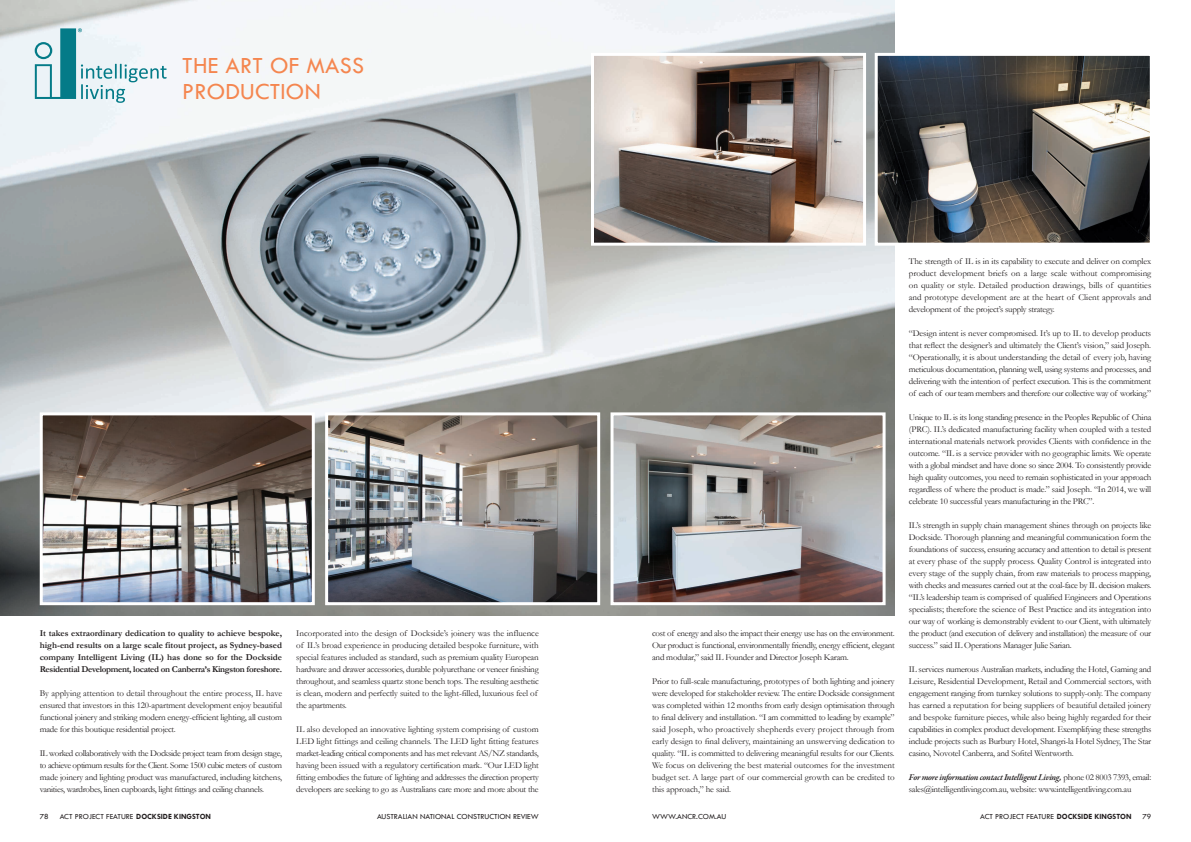
<style>
.page{position:relative;width:1191px;height:842px;background:#fff}
.page>*{position:absolute;margin:0;border:0;box-sizing:border-box;transform-origin:0 0}
.Body_copy{font:24px/26px "Tw Cen";letter-spacing:.01em;color:#f5864f}
.Body_copy-2{font:9px/12px "Garamond";letter-spacing:-.025em;color:#231f20;text-align:justify}
.Body_copy-3{font:700 9px/12px "Garamond";letter-spacing:-.03em;color:#231f20;text-align:justify}
.t1{font:8px "Tw Cen";color:#231f20}
.s1{font-family:"Garamond Premr Pro";font-weight:600;font-style:italic}
.s2{font-weight:700}
</style>
<div class="page">
<img style="left:0;top:0;width:894px;height:615px">
<img style="left:878px;top:57px;width:270px;height:185px">
<div style="left:874px;top:53px;width:278px;height:193px;border:3px solid #fff"></div>
<img style="left:595px;top:57px;width:267px;height:185px">
<div style="left:591px;top:53px;width:275px;height:193px;border:3px solid #fff"></div>
<img style="left:614px;top:416px;width:267px;height:185px">
<div style="left:610px;top:412px;width:275px;height:193px;border:3px solid #fff"></div>
<img style="left:329px;top:416px;width:267px;height:185px">
<div style="left:325px;top:412px;width:275px;height:193px;border:3px solid #fff"></div>
<img style="left:44px;top:416px;width:267px;height:185px">
<div style="left:40px;top:412px;width:275px;height:193px;border:3px solid #fff"></div>
<svg style="left:35px;top:28px;width:131px;height:75px"></svg>
<p class="Body_copy" style="left:182px;top:53px;width:183px">THE ART OF MASS<br>PRODUCTION</p>
<p class="Body_copy-3" style="left:40px;top:627px;width:244px">It takes extraordinary dedication to quality to achieve bespoke, high-end results on a large scale fitout project, as Sydney-based company Intelligent Living (IL) has done so for the Dockside Residential Development, located on Canberra’s Kingston foreshore.</p>
<p class="Body_copy-2" style="left:40px;top:687px;width:244px">By applying attention to detail throughout the entire process, IL have ensured that investors in this 120-apartment development enjoy beautiful functional joinery and striking modern energy-efficient lighting, all custom made for this boutique residential project.</p>
<p class="Body_copy-2" style="left:40px;top:747px;width:244px">IL worked collaboratively with the Dockside project team from design stage, to achieve optimum results for the Client. Some 1500 cubic meters of custom made joinery and lighting product was manufactured, including kitchens, vanities, wardrobes, linen cupboards, light fittings and ceiling channels.</p>
<p class="Body_copy-2" style="left:296px;top:627px;width:244px;text-align:left">Incorporated into the design of Dockside’s joinery was the influence of IL’s broad experience in producing detailed bespoke furniture, with special features included as standard, such as premium quality European hardware and drawer accessories, durable polyurethane or veneer finishing throughout, and seamless quartz stone bench tops. The resulting aesthetic is clean, modern and perfectly suited to the light-filled, luxurious feel of the apartments.</p>
<p class="Body_copy-2" style="left:296px;top:723px;width:244px">IL also developed an innovative lighting system comprising of custom LED light fittings and ceiling channels. The LED light fitting features market-leading critical components and has met relevant AS/NZ standards, having been issued with a regulatory certification mark. “Our LED light fitting embodies the future of lighting and addresses the direction property developers are seeking to go as Australians care more and more about the</p>
<p class="Body_copy-2" style="left:652px;top:627px;width:244px">cost of energy and also the impact their energy use has on the environment.<br>Our product is functional, environmentally friendly, energy efficient, elegant and modular,” said IL Founder and Director Joseph Karam.</p>
<p class="Body_copy-2" style="left:652px;top:675px;width:244px">Prior to full-scale manufacturing, prototypes of both lighting and joinery were developed for stakeholder review. The entire Dockside consignment was completed within 12 months from early design optimisation through to final delivery and installation. “I am committed to leading by example” said Joseph, who proactively shepherds every project through from early design to final delivery, maintaining an unswerving dedication to quality. “IL is committed to delivering meaningful results for our Clients.<br>We focus on delivering the best material outcomes for the investment budget set. A large part of our commercial growth can be credited to this approach,” he said.</p>
<p class="Body_copy-2" style="left:909px;top:255px;width:244px">The strength of IL is in its capability to execute and deliver on complex product development briefs on a large scale without compromising on quality or style. Detailed production drawings, bills of quantities and prototype development are at the heart of Client approvals and development of the project’s supply strategy.</p>
<p class="Body_copy-2" style="left:909px;top:327px;width:244px">“Design intent is never compromised. It’s up to IL to develop products that reflect the designer’s and ultimately the Client’s vision,” said Joseph. “Operationally, it is about understanding the detail of every job, having meticulous documentation, planning well, using systems and processes, and delivering with the intention of perfect execution. This is the commitment of each of our team members and therefore our collective way of working.”</p>
<p class="Body_copy-2" style="left:909px;top:411px;width:244px">Unique to IL is its long standing presence in the Peoples Republic of China (PRC). IL’s dedicated manufacturing facility when coupled with a tested international materials network provides Clients with confidence in the outcome. “IL is a service provider with no geographic limits. We operate with a global mindset and have done so since 2004. To consistently provide high quality outcomes, you need to remain sophisticated in your approach regardless of where the product is made.” said Joseph. “In 2014, we will celebrate 10 successful years manufacturing in the PRC”.</p>
<p class="Body_copy-2" style="left:909px;top:519px;width:244px">IL’s strength in supply chain management shines through on projects like Dockside. Thorough planning and meaningful communication form the foundations of success, ensuring accuracy and attention to detail is present at every phase of the supply process. Quality Control is integrated into every stage of the supply chain, from raw materials to process mapping, with checks and measures carried out at the coal-face by IL decision makers. “IL’s leadership team is comprised of qualified Engineers and Operations specialists; therefore the science of Best Practice and its integration into our way of working is demonstrably evident to our Client, with ultimately the product (and execution of delivery and installation) the measure of our success.” said IL Operations Manager Julie Sarian.</p>
<p class="Body_copy-2" style="left:909px;top:663px;width:244px">IL services numerous Australian markets, including the Hotel, Gaming and Leisure, Residential Development, Retail and Commercial sectors, with engagement ranging from turnkey solutions to supply-only. The company has earned a reputation for being suppliers of beautiful detailed joinery and bespoke furniture pieces, while also being highly regarded for their capabilities in complex product development. Exemplifying these strengths include projects such as Burbury Hotel, Shangri-la Hotel Sydney, The Star casino, Novotel Canberra, and Sofitel Wentworth.</p>
<p class="Body_copy-2" style="left:909px;top:771px;width:244px"><span class="s1">For more information contact Intelligent Living,</span> phone 02 8003 7393, email: sales@intelligentliving.com.au, website: www.intelligentliving.com.au</p>
<p class="t1" style="left:40px;top:811px;width:10px">78</p>
<p class="t1" style="left:60px;top:811px;width:153px">ACT PROJECT FEATURE <span class="s2">DOCKSIDE KINGSTON</span></p>
<p class="t1" style="left:377px;top:811px;width:163px">AUSTRALIAN NATIONAL CONSTRUCTION REVIEW</p>
<p class="t1" style="left:652px;top:811px;width:76px">WWW.ANCR.COM.AU</p>
<p class="t1" style="left:980px;top:811px;width:153px">ACT PROJECT FEATURE <span class="s2">DOCKSIDE KINGSTON</span></p>
<p class="t1" style="left:1142px;top:811px;width:10px">79</p>
</div>
